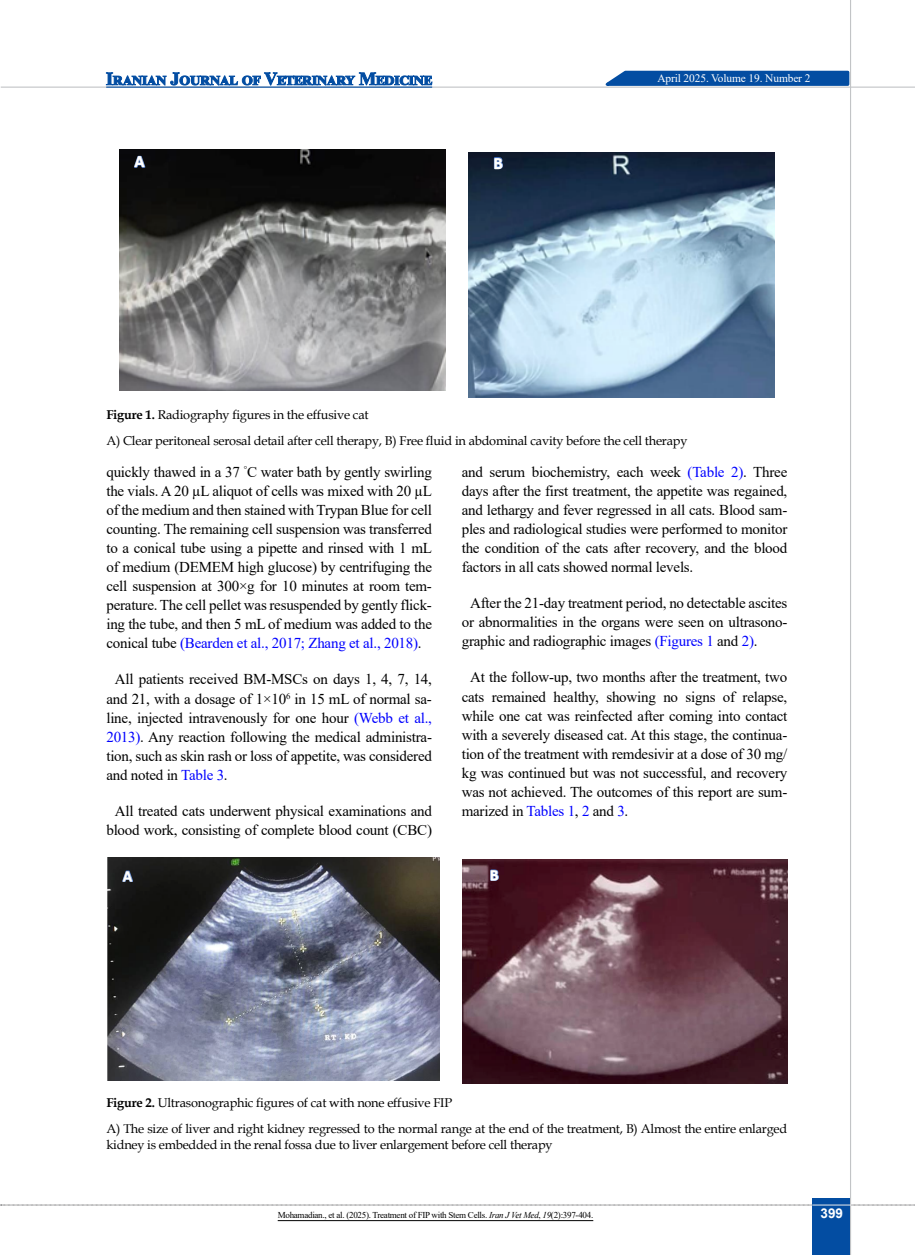
<style>
.page{position:relative;width:915px;height:1255px;background:#fff}
.page>*{position:absolute;margin:0;border:0;box-sizing:border-box;transform-origin:0 0}
.t1{font:700 28.5px "Calibri";color:#fff}
.t2{font:700 27px "Calibri";color:#fff}
.t3{font:15px/19px "Times New Roman";letter-spacing:-.015em;color:#000;text-align:justify}
.t4{font:700 13.5px "Arial";color:#fff}
.t5{font:12.75px/26.2px "Book Antiqua";letter-spacing:-.015em;color:#000}
.t6{font:11.4px "Times New Roman";letter-spacing:-.01em;color:#fff}
.t7{font:9px "Times New Roman";letter-spacing:-.03em;color:#000}
.s1{font-weight:700}
.s2{color:#00f}
.s3{font-style:italic}
</style>
<div class="page">
<svg style="left:1px;top:1204px;width:914px;height:1px"></svg>
<div style="left:812px;top:1198px;width:38px;height:56px;background:#034da2"></div>
<hr style="left:849px;top:0;width:1px;height:1254px;background:#c2c4c6">
<hr style="left:1px;top:87px;width:913px;height:1px;background:#c2c4c6">
<hr style="left:812px;top:1204px;width:38px;height:1px;background:#ebebec">
<svg style="left:597px;top:69px;width:253px;height:18px;background:#3772b4"></svg>
<svg style="left:106px;top:72px;width:326px;height:14px"></svg>
<hr style="left:106px;top:87px;width:326px;height:1px;background:#034da2">
<img style="left:119px;top:149px;width:327px;height:241px">
<img style="left:468px;top:152px;width:306px;height:245px">
<svg style="left:134px;top:155px;width:11px;height:17px"></svg>
<svg style="left:493px;top:157px;width:10px;height:12px"></svg>
<img style="left:107px;top:857px;width:332px;height:223px">
<img style="left:462px;top:859px;width:325px;height:224px">
<svg style="left:122px;top:870px;width:11px;height:15px"></svg>
<svg style="left:489px;top:869px;width:10px;height:12px"></svg>
<hr style="left:277px;top:1220px;width:316px;height:1px;background:#000">
<h1 class="t1" style="left:134px;top:148px;width:12px">A</h1>
<h1 class="t1" style="left:492px;top:149px;width:12px">B</h1>
<p class="t6" style="left:657px;top:70px;width:154px">April 2025. Volume 19. Number 2</p>
<p class="t5" style="left:106px;top:401px;width:582px"><span class="s1">Figure 1.</span> Radiography figures in the effusive cat<br>A) Clear peritoneal serosal detail after cell therapy, B) Free fluid in abdominal cavity before the cell therapy</p>
<p class="t3" style="left:106px;top:462px;width:327px">quickly thawed in a 37 <sup>°</sup>C water bath by gently swirling the vials. A 20 µL aliquot of cells was mixed with 20 µL of the medium and then stained with Trypan Blue for cell counting. The remaining cell suspension was transferred to a conical tube using a pipette and rinsed with 1 mL of medium (DEMEM high glucose) by centrifuging the cell suspension at 300×g for 10 minutes at room tem&shy;perature. The cell pellet was resuspended by gently flick&shy;ing the tube, and then 5 mL of medium was added to the conical tube <span class="s2">(Bearden et al., 2017; Zhang et al., 2018)</span>.</p>
<p class="t3" style="left:106px;top:669px;width:327px;text-indent:9px">All patients received BM-MSCs on days 1, 4, 7, 14, and 21, with a dosage of 1×10<sup>6</sup> in 15 mL of normal sa&shy;line, injected intravenously for one hour <span class="s2">(Webb et al., 2013)</span>. Any reaction following the medical administra&shy;tion, such as skin rash or loss of appetite, was considered and noted in <span class="s2">Table 3</span>.</p>
<p class="t3" style="left:106px;top:800px;width:327px;text-align:center">All treated cats underwent physical examinations and blood work, consisting of complete blood count (CBC)</p>
<p class="t3" style="left:461px;top:462px;width:327px">and serum biochemistry, each week <span class="s2">(Table 2)</span>. Three days after the first treatment, the appetite was regained, and lethargy and fever regressed in all cats. Blood sam&shy;ples and radiological studies were performed to monitor the condition of the cats after recovery, and the blood factors in all cats showed normal levels.</p>
<p class="t3" style="left:461px;top:593px;width:327px;text-indent:9px">After the 21-day treatment period, no detectable ascites or abnormalities in the organs were seen on ultrasono&shy;graphic and radiographic images <span class="s2">(Figures 1</span> and <span class="s2">2)</span>.</p>
<p class="t3" style="left:461px;top:667px;width:327px;text-indent:9px">At the follow-up, two months after the treatment, two cats remained healthy, showing no signs of relapse, while one cat was reinfected after coming into contact with a severely diseased cat. At this stage, the continua&shy;tion of the treatment with remdesivir at a dose of 30 mg/ kg was continued but was not successful, and recovery was not achieved. The outcomes of this report are sum&shy;marized in <span class="s2">Tables 1</span>, <span class="s2">2</span> and <span class="s2">3</span>.</p>
<h2 class="t2" style="left:122px;top:862px;width:12px">A</h2>
<h2 class="t2" style="left:489px;top:861px;width:12px">B</h2>
<p class="t5" style="left:106px;top:1088px;width:682px"><span class="s1">Figure 2.</span> Ultrasonographic figures of cat with none effusive FIP<br>A) The size of liver and right kidney regressed to the normal range at the end of the treatment, B) Almost the entire enlarged</p>
<p class="t5" style="left:106px;top:1131px;width:447px">kidney is embedded in the renal fossa due to liver enlargement before cell therapy</p>
<p class="t7" style="left:277px;top:1208px;width:317px">Mohamadian., et al. (2025). Treatment of FIP with Stem Cells. <span class="s3">Iran J Vet Med</span>, <span class="s3">19</span>(2):397-404.</p>
<p class="t4" style="left:820px;top:1203px;width:24px">399</p>
</div>
